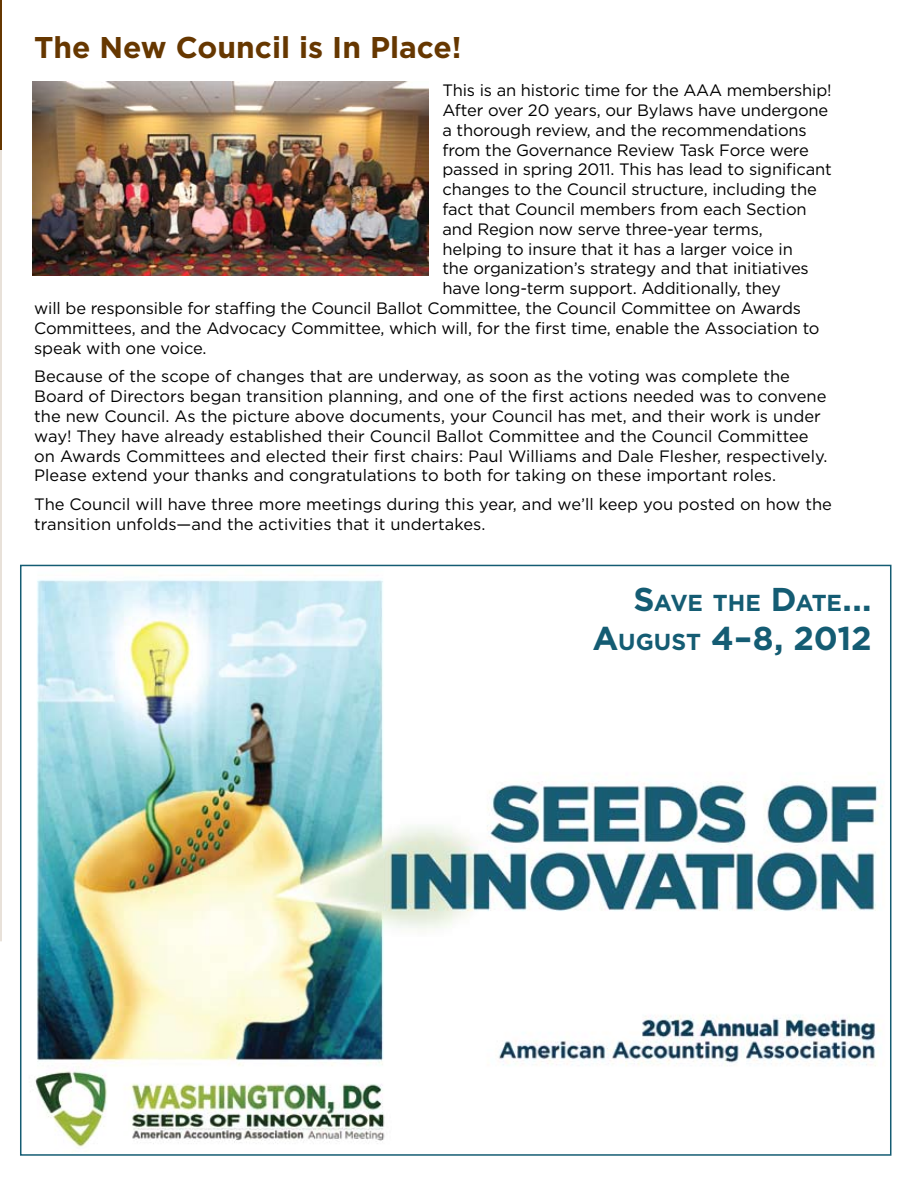
<style>
.page{position:relative;width:918px;height:1188px;background:#fff}
.page>*{position:absolute;margin:0;border:0;box-sizing:border-box;transform-origin:0 0}
.t1{font:700 33px "Gotham";color:#145c73}
.t2{font:700 30px "Gotham";color:#663700}
.t3{font:700 23.1px "Gotham";letter-spacing:-.01em;color:#145c73}
.t4{font:16.5px/19.8px "Gotham";letter-spacing:-.01em;color:#000}
.s1{font-size:33px}
.s2{font-size:23.1px}
</style>
<div class="page">
<hr style="left:0;top:61px;width:2px;height:880px;background:#e8e1d9">
<hr style="left:0;top:0;width:1px;height:149px;background:#663700">
<img style="left:35px;top:580px;width:848px;height:567px">
<img style="left:33px;top:81px;width:396px;height:195px">
<h2 class="t2" style="left:34px;top:28px;width:429px">The New Council is I n Place!</h2>
<p class="t4" style="left:442px;top:80px;width:391px">This is an historic time for the AAA membership!</p>
<p class="t4" style="left:442px;top:100px;width:387px">After over 20 years, our Bylaws have undergone</p>
<p class="t4" style="left:442px;top:120px;width:366px">a thorough review, and the recommendations</p>
<p class="t4" style="left:442px;top:140px;width:368px">from the Governance Review Task Force were</p>
<p class="t4" style="left:442px;top:159px;width:391px">passed in spring 2011. This has lead to significant</p>
<p class="t4" style="left:442px;top:179px;width:376px">changes to the Council structure, including the</p>
<p class="t4" style="left:442px;top:199px;width:366px">fact that Council members from each Section</p>
<p class="t4" style="left:442px;top:219px;width:322px">and Region now serve three-year terms,</p>
<p class="t4" style="left:442px;top:239px;width:352px">helping to insure that it has a larger voice in</p>
<p class="t4" style="left:442px;top:258px;width:368px">the organization’s strategy and that initiatives</p>
<p class="t4" style="left:442px;top:278px;width:340px">have long-term support. Additionally, they</p>
<p class="t4" style="left:34px;top:298px;width:768px">will be responsible for staffing the Council Ballot Committee, the Council Committee on Awards</p>
<p class="t4" style="left:34px;top:318px;width:787px">Committees, and the Advocacy Committee, which will, for the first time, enable the Association to</p>
<p class="t4" style="left:34px;top:338px;width:174px">speak with one voice.</p>
<p class="t4" style="left:34px;top:366px;width:795px">Because of the scope of changes that are underway, as soon as the voting was complete the Board of Directors began transition planning, and one of the first actions needed was to convene the new Council. As the picture above documents, your Council has met, and their work is under way! They have already established their Council Ballot Committee and the Council Committee on Awards Committees and elected their first chairs: Paul Williams and Dale Flesher, respectively.<br>Please extend your thanks and congratulations to both for taking on these important roles.</p>
<p class="t4" style="left:34px;top:494px;width:799px">The Council will have three more meetings during this year, and we’ll keep you posted on how the transition unfolds—and the activities that it undertakes.</p>
<h3 class="t3" style="left:633px;top:587px;width:240px"><span class="s1">S</span>AVE THE <span class="s1">D</span>ATE<span class="s1">...</span></h3>
<h1 class="t1" style="left:593px;top:617px;width:281px">A<span class="s2">UGUST</span> 4–8, 2012</h1>
</div>
